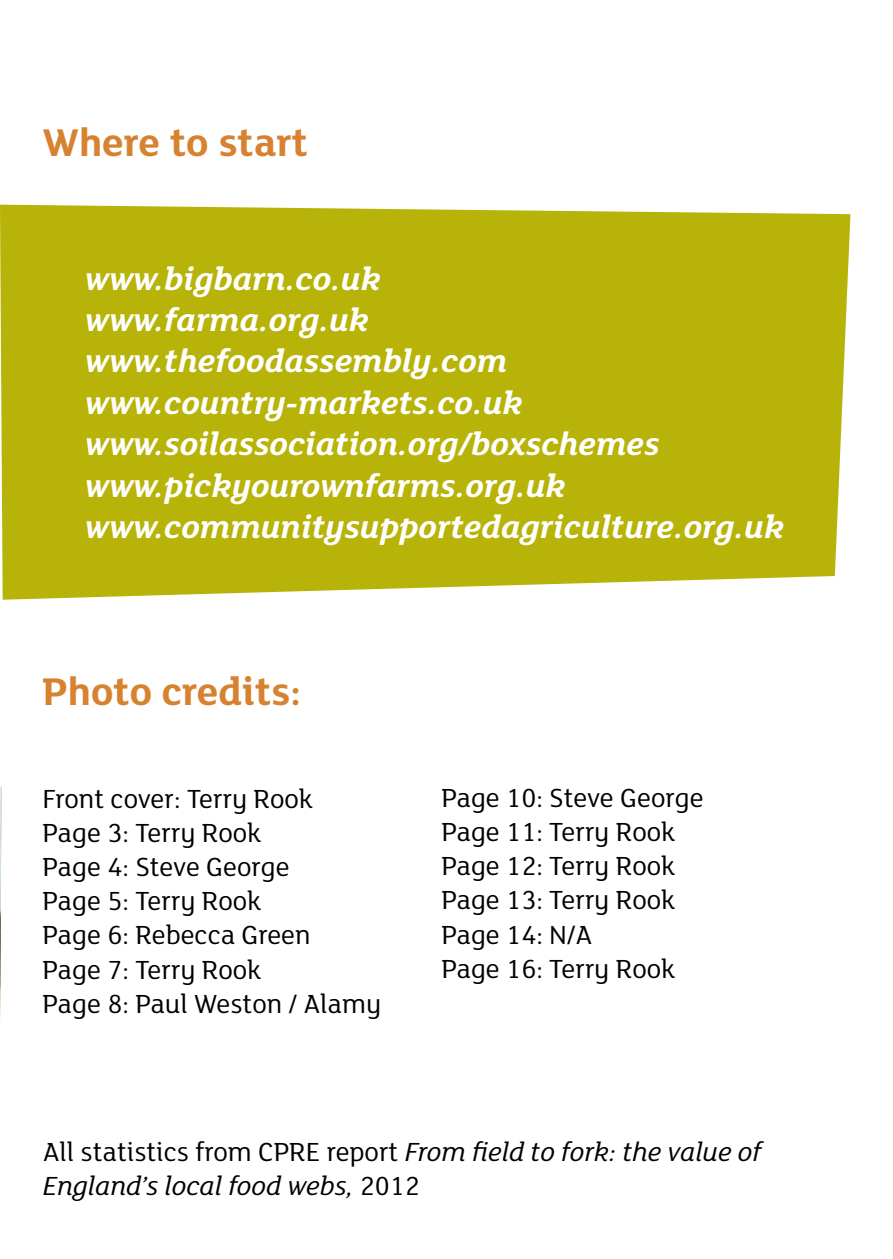
<style>
.page{position:relative;width:893px;height:1259px;background:#fff}
.page>*{position:absolute;margin:0;border:0;box-sizing:border-box;transform-origin:0 0}
.t1{font:700 42px "FS Lola";color:#d68230}
.t2{font:italic 700 34.5px/41.4px "FS Lola";color:#fff}
.t3{font:28.5px/34.2px "FS Lola";color:#000}
.t4{font:italic 28.5px/34.2px "FS Lola";color:#000}
.s1{font-style:normal}
</style>
<div class="page">
<div style="left:0;top:205px;width:850px;height:395px;background:#b8b308"></div>
<img style="left:0;top:787px;width:2px;height:233px">
<h1 class="t1" style="left:43px;top:114px;width:267px">Where to start</h1>
<p class="t2" style="left:85px;top:256px;width:700px">www.bigbarn.co.uk<br>www.farma.org.uk www.thefoodassembly.com www.country-markets.co.uk www.soilassociation.org/boxschemes www.pickyourownfarms.org.uk www.communitysupportedagriculture.org.uk</p>
<h1 class="t1" style="left:43px;top:662px;width:260px">Photo credits:</h1>
<p class="t3" style="left:43px;top:780px;width:340px">Front cover: Terry Rook<br>Page 3: Terry Rook<br>Page 4: Steve George<br>Page 5: Terry Rook<br>Page 6: Rebecca Green<br>Page 7: Terry Rook<br>Page 8: Paul Weston / Alamy</p>
<p class="t3" style="left:441px;top:779px;width:264px">Page 10: Steve George<br>Page 11: Terry Rook<br>Page 12: Terry Rook<br>Page 13: Terry Rook<br>Page 14: N/A<br>Page 16: Terry Rook</p>
<p class="t4" style="left:43px;top:1133px;width:720px"><span class="s1">All statistics from CPRE report</span> From field to fork: the value of<br>England’s local food webs, <span class="s1">2012</span></p>
</div>
